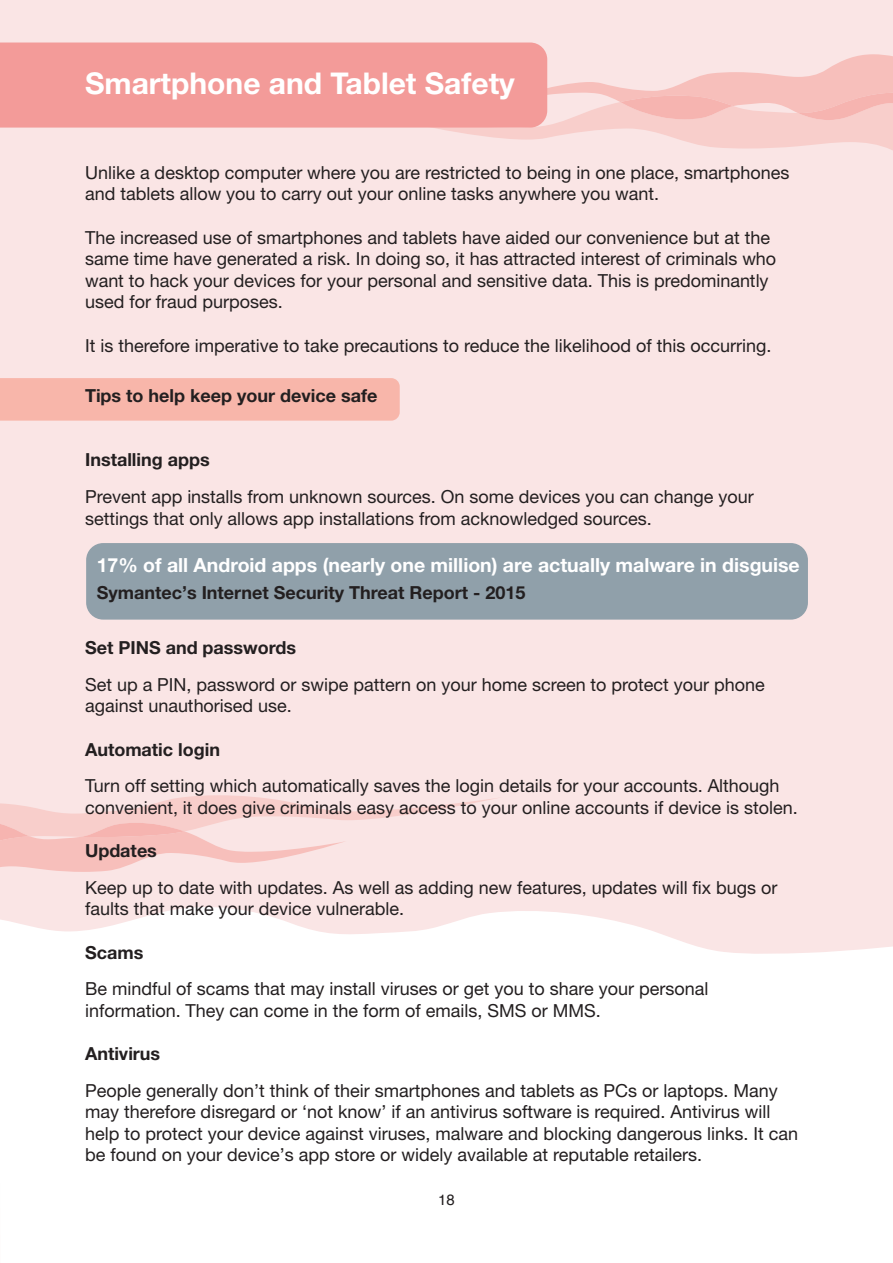
<style>
.page{position:relative;width:893px;height:1263px;background:#fae5e5}
.page>*{position:absolute;margin:0;border:0;box-sizing:border-box;transform-origin:0 0}
.t1{font:700 30px "Helvetica Neue";color:#fff}
.t2{font:700 19.5px "Helvetica Neue";color:#fff}
.t3{font:18px/21.6px "Helvetica Neue";color:#231f20}
.t4{font:700 18px "Helvetica Neue";color:#231f20}
.t5{font:15px "Helvetica";color:#231f20}
</style>
<div class="page">
<svg style="left:436px;top:54px;width:457px;height:96px"></svg>
<svg style="left:0;top:795px;width:496px;height:77px"></svg>
<div style="left:0;top:1011px;width:893px;height:252px;background:#fff"></div>
<svg style="left:0;top:907px;width:893px;height:104px;fill:#fff"></svg>
<div style="left:0;top:378px;width:400px;height:43px;background:#f8b6aa"></div>
<div style="left:0;top:43px;width:547px;height:85px;background:#f39b99"></div>
<div style="left:86px;top:543px;width:722px;height:77px;background:#90a0aa;border-radius:17px"></div>
<h1 class="t1" style="left:85px;top:72px;width:431px">Smartphone and Tablet Safety</h1>
<p class="t3" style="left:85px;top:163px;width:706px">Unlike a desktop computer where you are restricted to being in one place, smartphones and tablets allow you to carry out your online tasks anywhere you want.</p>
<p class="t3" style="left:85px;top:228px;width:693px">The increased use of smartphones and tablets have aided our convenience but at the same time have generated a risk. In doing so, it has attracted interest of criminals who want to hack your devices for your personal and sensitive data. This is predominantly used for fraud purposes.</p>
<p class="t3" style="left:85px;top:336px;width:688px">It is therefore imperative to take precautions to reduce the likelihood of this occurring.</p>
<p class="t4" style="left:85px;top:389px;width:294px">Tips to help keep your device safe</p>
<p class="t4" style="left:85px;top:454px;width:126px">Installing apps</p>
<p class="t3" style="left:85px;top:488px;width:670px">Prevent app installs from unknown sources. On some devices you can change your settings that only allows app installations from acknowledged sources.</p>
<p class="t2" style="left:97px;top:558px;width:705px">17% of all Android apps (nearly one million) are actually malware in disguise</p>
<p class="t4" style="left:97px;top:586px;width:430px">Symantec’s Internet Security Threat Report - 2015</p>
<p class="t4" style="left:85px;top:641px;width:213px">Set PINS and passwords</p>
<p class="t3" style="left:85px;top:675px;width:681px">Set up a PIN, password or swipe pattern on your home screen to protect your phone against unauthorised use.</p>
<p class="t4" style="left:85px;top:743px;width:137px">Automatic login</p>
<p class="t3" style="left:85px;top:777px;width:714px">Turn off setting which automatically saves the login details for your accounts. Although convenient, it does give criminals easy access to your online accounts if device is stolen.</p>
<p class="t4" style="left:85px;top:844px;width:73px">Updates</p>
<p class="t3" style="left:85px;top:878px;width:694px">Keep up to date with updates. As well as adding new features, updates will fix bugs or faults that make your device vulnerable.</p>
<p class="t4" style="left:85px;top:946px;width:60px">Scams</p>
<p class="t3" style="left:85px;top:980px;width:625px">Be mindful of scams that may install viruses or get you to share your personal information. They can come in the form of emails, SMS or MMS.</p>
<p class="t4" style="left:85px;top:1047px;width:77px">Antivirus</p>
<p class="t3" style="left:85px;top:1081px;width:714px">People generally don’t think of their smartphones and tablets as PCs or laptops. Many may therefore disregard or ‘not know’ if an antivirus software is required. Antivirus will help to protect your device against viruses, malware and blocking dangerous links. It can be found on your device’s app store or widely available at reputable retailers.</p>
<p class="t5" style="left:438px;top:1193px;width:18px">18</p>
</div>
